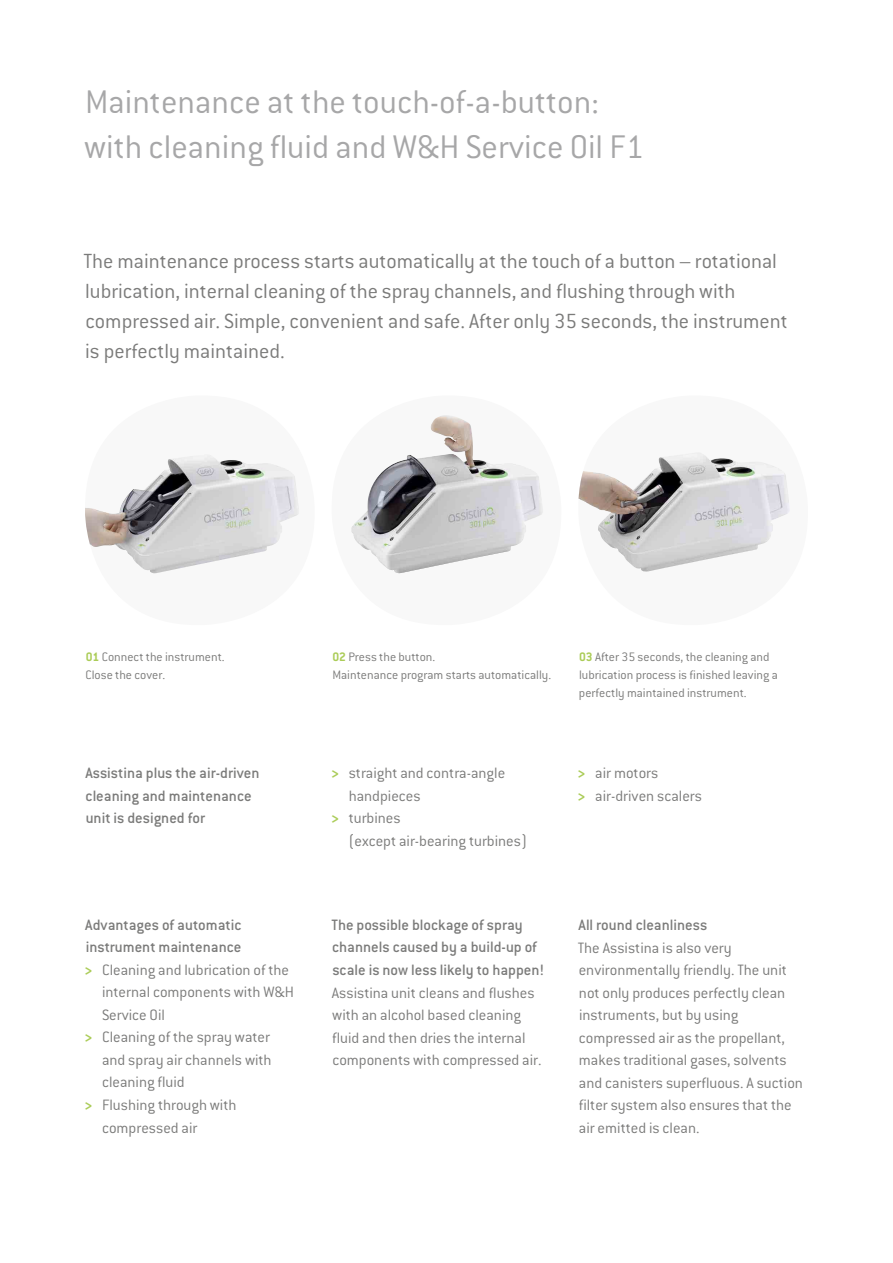
<style>
.page{position:relative;width:893px;height:1263px;background:#fff}
.page>*{position:absolute;margin:0;border:0;box-sizing:border-box;transform-origin:0 0}
.t1{font:300 36px/45px "Conduit ITC";color:#a7a7a8}
.t2{font:300 22.5px/30px "Conduit ITC";color:#7b7b7a}
.t3{font:300 16.5px/22.5px "Conduit ITC";color:#7b7b7a}
.t4{font:500 16.5px/22.5px "Conduit ITC";color:#7b7b7a}
.t5{font:300 13.5px/18px "Conduit ITC";color:#7b7b7a}
.s1{font-weight:700;color:#abcc58}
</style>
<div class="page">
<div style="left:85px;top:395px;width:230px;height:230px;background:#f8f8f8;border-radius:112px"></div>
<img style="left:85px;top:458px;width:214px;height:116px">
<div style="left:332px;top:395px;width:229px;height:230px;background:#f8f8f8;border-radius:112px"></div>
<img style="left:351px;top:415px;width:192px;height:158px">
<div style="left:578px;top:395px;width:230px;height:230px;background:#f8f8f8;border-radius:112px"></div>
<img style="left:579px;top:453px;width:210px;height:119px">
<h1 class="t1" style="left:84px;top:79px;width:561px">Maintenance at the touch-of-a-button: with cleaning fluid and W&amp;H Service Oil F1</h1>
<p class="t2" style="left:83px;top:246px;width:706px">The maintenance process starts automatically at the touch of a button – rotational lubrication, internal cleaning of the spray channels, and flushing through with compressed air. Simple, convenient and safe. After only 35 seconds, the instrument is perfectly maintained.</p>
<p class="t5" style="left:86px;top:648px;width:141px"><span class="s1">01</span> Connect the instrument.<br>Close the cover.</p>
<p class="t5" style="left:332px;top:648px;width:220px"><span class="s1">02</span> Press the button.<br>Maintenance program starts automatically.</p>
<p class="t5" style="left:579px;top:648px;width:200px"><span class="s1">03</span> After 35 seconds, the cleaning and lubrication process is finished leaving a perfectly maintained instrument.</p>
<p class="t3" style="left:331px;top:762px;width:176px"><span class="s1">&gt;</span> straight and contra-angle</p>
<p class="t3" style="left:349px;top:784px;width:74px">handpieces</p>
<p class="t3" style="left:331px;top:807px;width:72px"><span class="s1">&gt;</span> turbines</p>
<p class="t3" style="left:349px;top:829px;width:180px">(except air-bearing turbines)</p>
<p class="t4" style="left:85px;top:761px;width:176px">Assistina plus the air-driven cleaning and maintenance unit is designed for</p>
<p class="t3" style="left:577px;top:762px;width:126px"><span class="s1">&gt;</span> air motors<br><span class="s1">&gt;</span> air-driven scalers</p>
<p class="t4" style="left:85px;top:913px;width:158px">Advantages of automatic</p>
<p class="t4" style="left:86px;top:936px;width:157px">instrument maintenance</p>
<p class="t3" style="left:84px;top:958px;width:207px"><span class="s1">&gt;</span> Cleaning and lubrication of the</p>
<p class="t3" style="left:102px;top:981px;width:193px">internal components with W&amp;H</p>
<p class="t3" style="left:102px;top:1003px;width:64px">Service Oil</p>
<p class="t3" style="left:84px;top:1026px;width:188px"><span class="s1">&gt;</span> Cleaning of the spray water</p>
<p class="t3" style="left:102px;top:1048px;width:171px">and spray air channels with</p>
<p class="t3" style="left:102px;top:1071px;width:84px">cleaning fluid</p>
<p class="t3" style="left:84px;top:1093px;width:154px"><span class="s1">&gt;</span> Flushing through with</p>
<p class="t3" style="left:102px;top:1116px;width:97px">compressed air</p>
<p class="t4" style="left:331px;top:913px;width:214px">The possible blockage of spray channels caused by a build-up of scale is now less likely to happen!</p>
<p class="t3" style="left:332px;top:981px;width:211px">Assistina unit cleans and flushes with an alcohol based cleaning fluid and then dries the internal components with compressed air.</p>
<p class="t4" style="left:579px;top:913px;width:130px">All round cleanliness</p>
<p class="t3" style="left:578px;top:936px;width:227px">The Assistina is also very environmentally friendly. The unit not only produces perfectly clean instruments, but by using compressed air as the propellant, makes traditional gases, solvents and canisters superfluous. A suction filter system also ensures that the air emitted is clean.</p>
</div>
